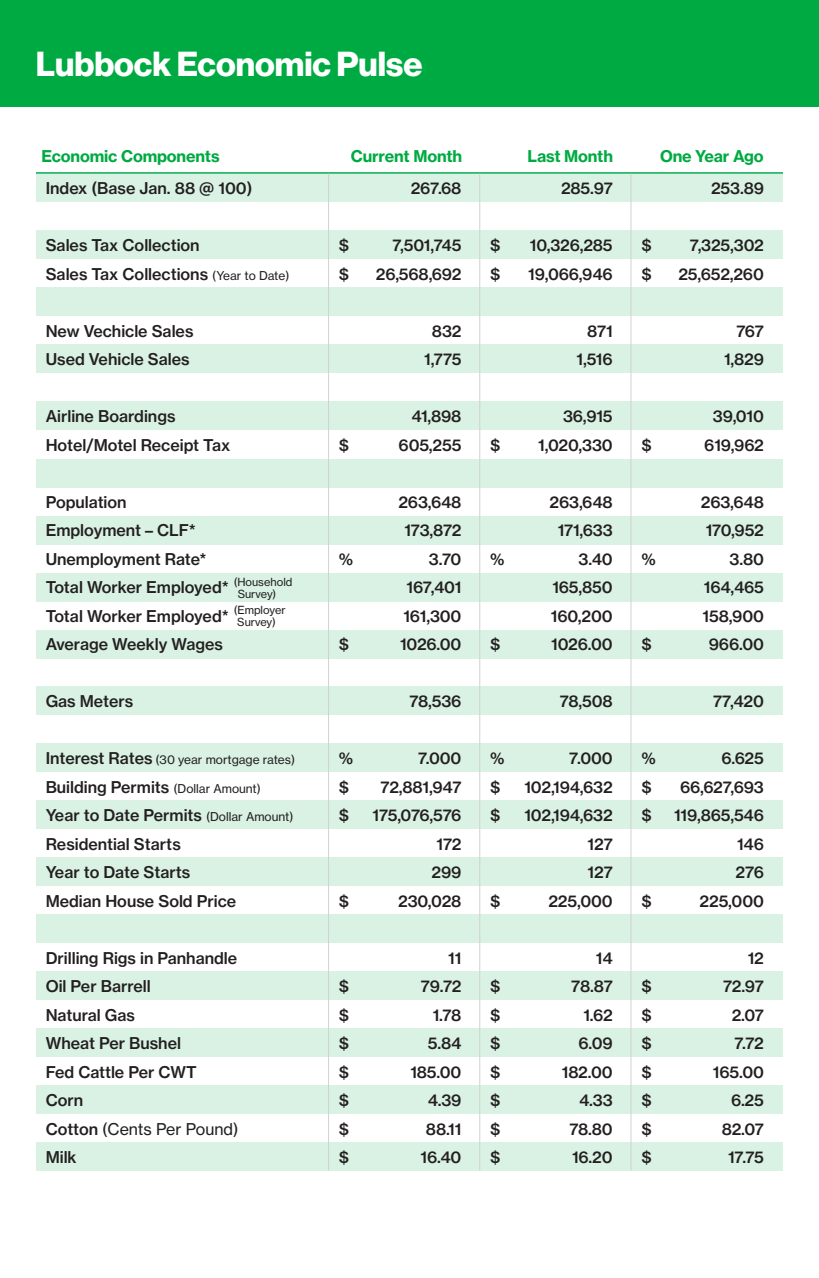
<style>
.page{position:relative;width:819px;height:1278px;background:#fff}
.page>*{position:absolute;margin:0;border:0;box-sizing:border-box;transform-origin:0 0}
.t1{font:34px "N Haas Grotesk DS Pro 75 Bd";color:#fff}
.t2{font:16px/28.6px "N Haas Grotesk TX Pro 65 Md";color:#231f20;text-align:right}
.t3{font:16px "N Haas Grotesk TX Pro 75 Bd";letter-spacing:-.01em;color:#00aa42}
.t4{font:16px "N Haas Grotesk TX Pro 55 Rg";color:#231f20}
.t5{font:12px "N Haas Grotesk TX Pro 55 Rg";color:#231f20}
.t6{font:11px/12px "N Haas Grotesk TX Pro 55 Rg";color:#231f20}
.s1{font-family:"N Haas Grotesk TX Pro 55 Rg";font-size:12px}
.s2{font-family:"N Haas Grotesk TX Pro 65 Md";font-size:16px}
.s3{font-family:"N Haas Grotesk TX Pro 65 Md"}
</style>
<div class="page">
<div style="left:0;top:0;width:819px;height:107px;background:#00aa42"></div>
<div style="left:36px;top:174px;width:747px;height:28px;background:#d9f2e4"></div>
<div style="left:36px;top:231px;width:747px;height:28px;background:#d9f2e4"></div>
<div style="left:36px;top:345px;width:747px;height:28px;background:#d9f2e4"></div>
<div style="left:36px;top:288px;width:747px;height:28px;background:#d9f2e4"></div>
<div style="left:36px;top:402px;width:747px;height:28px;background:#d9f2e4"></div>
<div style="left:36px;top:459px;width:747px;height:29px;background:#d9f2e4"></div>
<div style="left:36px;top:516px;width:747px;height:29px;background:#d9f2e4"></div>
<div style="left:36px;top:573px;width:747px;height:29px;background:#d9f2e4"></div>
<div style="left:36px;top:630px;width:747px;height:29px;background:#d9f2e4"></div>
<div style="left:36px;top:687px;width:747px;height:28px;background:#d9f2e4"></div>
<div style="left:36px;top:744px;width:747px;height:28px;background:#d9f2e4"></div>
<div style="left:36px;top:801px;width:747px;height:28px;background:#d9f2e4"></div>
<div style="left:36px;top:858px;width:747px;height:28px;background:#d9f2e4"></div>
<div style="left:36px;top:915px;width:747px;height:28px;background:#d9f2e4"></div>
<div style="left:36px;top:972px;width:747px;height:28px;background:#d9f2e4"></div>
<div style="left:36px;top:1029px;width:747px;height:28px;background:#d9f2e4"></div>
<div style="left:36px;top:1086px;width:747px;height:28px;background:#d9f2e4"></div>
<div style="left:36px;top:1143px;width:747px;height:28px;background:#d9f2e4"></div>
<hr style="left:36px;top:172px;width:747px;height:2px;background:#00aa4f">
<hr style="left:630px;top:174px;width:1px;height:997px;background:#d0d2d3">
<hr style="left:479px;top:174px;width:1px;height:997px;background:#d0d2d3">
<hr style="left:328px;top:174px;width:1px;height:997px;background:#d0d2d3">
<h1 class="t1" style="left:36px;top:44px;width:388px">Lubbock Economic Pulse</h1>
<p class="t3" style="left:41px;top:146px;width:180px">Economic Components</p>
<p class="t3" style="left:351px;top:146px;width:113px">Current Month</p>
<p class="t3" style="left:528px;top:146px;width:87px">Last Month</p>
<p class="t3" style="left:660px;top:146px;width:105px">One Year Ago</p>
<p class="t2" style="left:46px;top:174px;width:208px">Index (Base Jan. 88 @ 100)</p>
<p class="t2" style="left:46px;top:231px;width:245px;text-align:left">Sales Tax Collection<br>Sales Tax Collections <span class="s1">(Year to Date)</span></p>
<p class="t2" style="left:46px;top:317px;width:149px;text-align:left">New Vechicle Sales<br>Used Vehicle Sales</p>
<p class="t2" style="left:46px;top:402px;width:186px;text-align:left">Airline Boardings<br>Hotel/Motel Receipt Tax</p>
<p class="t2" style="left:46px;top:488px;width:185px;text-align:left">Population<br>Employment – CLF*<br>Unemployment Rate*<br>Total Worker Employed*<br>Total Worker Employed*<br>Average Weekly Wages</p>
<p class="t6" style="left:238px;top:576px;width:56px;text-indent:-4px">(Household<br>Survey)</p>
<p class="t6" style="left:234px;top:604px;width:54px;text-align:center">(Employer<br>Survey)</p>
<p class="t2" style="left:46px;top:687px;width:89px">Gas Meters</p>
<p class="t5" style="left:46px;top:753px;width:251px"><span class="s2">Interest Rates</span> (30 year mortgage rates)</p>
<p class="t2" style="left:46px;top:773px;width:249px;text-align:left">Building Permits <span class="s1">(Dollar Amount)<br></span>Year to Date Permits <span class="s1">(Dollar Amount)<br></span>Residential Starts<br>Year to Date Starts<br>Median House Sold Price</p>
<p class="t2" style="left:46px;top:944px;width:193px;text-align:left">Drilling Rigs in Panhandle<br>Oil Per Barrell<br>Natural Gas<br>Wheat Per Bushel<br>Fed Cattle Per CWT<br>Corn</p>
<p class="t4" style="left:46px;top:1119px;width:194px"><span class="s3">Cotton</span> (Cents Per Pound)</p>
<p class="t2" style="left:46px;top:1143px;width:33px">Milk</p>
<p class="t2" style="left:411px;top:174px;width:52px">267.68</p>
<p class="t2" style="left:561px;top:174px;width:53px">285.97</p>
<p class="t2" style="left:711px;top:174px;width:54px">253.89</p>
<p class="t2" style="left:339px;top:231px;width:12px;text-align:left">$ $</p>
<p class="t2" style="left:376px;top:231px;width:87px">7,501,745<br>26,568,692</p>
<p class="t2" style="left:490px;top:231px;width:12px;text-align:left">$ $</p>
<p class="t2" style="left:528px;top:231px;width:86px;text-align:left">10,326,285<br>19,066,946</p>
<p class="t2" style="left:641px;top:231px;width:12px;text-align:left">$ $</p>
<p class="t2" style="left:678px;top:231px;width:87px">7,325,302<br>25,652,260</p>
<p class="t2" style="left:424px;top:317px;width:39px;text-align:center">832<br>1,775</p>
<p class="t2" style="left:577px;top:317px;width:38px">871<br>1,516</p>
<p class="t2" style="left:724px;top:317px;width:41px">767<br>1,829</p>
<p class="t2" style="left:339px;top:431px;width:12px">$</p>
<p class="t2" style="left:399px;top:402px;width:64px">41,898<br>605,255</p>
<p class="t2" style="left:490px;top:431px;width:12px">$</p>
<p class="t2" style="left:538px;top:402px;width:76px">36,915<br>1,020,330</p>
<p class="t2" style="left:641px;top:431px;width:12px">$</p>
<p class="t2" style="left:704px;top:402px;width:61px;text-align:center">39,010<br>619,962</p>
<p class="t2" style="left:339px;top:545px;width:16px">%</p>
<p class="t2" style="left:339px;top:630px;width:12px">$</p>
<p class="t2" style="left:398px;top:488px;width:65px">263,648<br>173,872<br>3.70<br>167,401<br>161,300<br>1026.00</p>
<p class="t2" style="left:490px;top:545px;width:16px">%</p>
<p class="t2" style="left:490px;top:630px;width:12px">$</p>
<p class="t2" style="left:550px;top:488px;width:65px">263,648<br>171,633<br>3.40<br>165,850<br>160,200<br>1026.00</p>
<p class="t2" style="left:641px;top:545px;width:16px">%</p>
<p class="t2" style="left:641px;top:630px;width:12px">$</p>
<p class="t2" style="left:701px;top:488px;width:65px">263,648<br>170,952<br>3.80<br>164,465<br>158,900<br>966.00</p>
<p class="t2" style="left:409px;top:687px;width:54px">78,536</p>
<p class="t2" style="left:560px;top:687px;width:54px">78,508</p>
<p class="t2" style="left:713px;top:687px;width:52px">77,420</p>
<p class="t2" style="left:339px;top:744px;width:16px;text-align:left">% $ $</p>
<p class="t2" style="left:339px;top:887px;width:12px">$</p>
<p class="t2" style="left:373px;top:744px;width:90px">7.000<br>72,881,947<br>175,076,576<br>172<br>299<br>230,028</p>
<p class="t2" style="left:490px;top:744px;width:16px;text-align:left">% $ $</p>
<p class="t2" style="left:490px;top:887px;width:12px">$</p>
<p class="t2" style="left:524px;top:744px;width:90px">7.000<br>102,194,632<br>102,194,632<br>127<br>127<br>225,000</p>
<p class="t2" style="left:641px;top:744px;width:16px;text-align:left">% $ $</p>
<p class="t2" style="left:641px;top:887px;width:12px">$</p>
<p class="t2" style="left:674px;top:744px;width:91px">6.625<br>66,627,693<br>119,865,546<br>146<br>276<br>225,000</p>
<p class="t2" style="left:339px;top:972px;width:12px;text-align:justify">$ $ $ $ $ $ $</p>
<p class="t2" style="left:410px;top:944px;width:53px">11<br>79.72<br>1.78<br>5.84<br>185.00<br>4.39<br>88.11<br>16.40</p>
<p class="t2" style="left:490px;top:972px;width:12px;text-align:justify">$ $ $ $ $ $ $</p>
<p class="t2" style="left:562px;top:944px;width:52px">14<br>78.87<br>1.62<br>6.09<br>182.00<br>4.33<br>78.80<br>16.20</p>
<p class="t2" style="left:641px;top:972px;width:12px;text-align:justify">$ $ $ $ $ $ $</p>
<p class="t2" style="left:713px;top:944px;width:53px">12<br>72.97<br>2.07<br>7.72<br>165.00<br>6.25<br>82.07<br>17.75</p>
</div>
